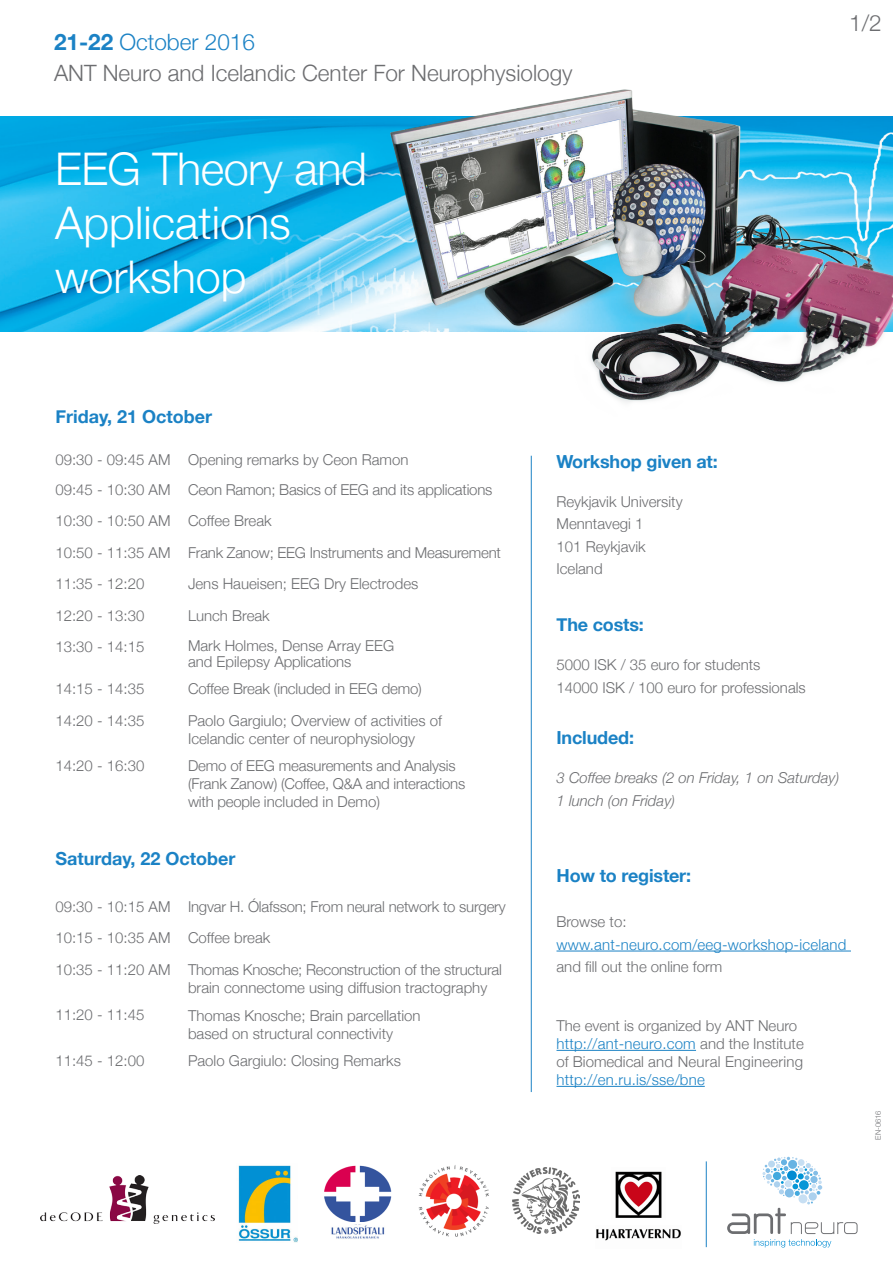
<style>
.page{position:relative;width:893px;height:1263px;background:#fff}
.page>*{position:absolute;margin:0;border:0;box-sizing:border-box;transform-origin:0 0}
.t1{font:300 45px/54px "Helvetica Neue";color:#fff}
.t2{font:300 22.5px "Helvetica Neue";color:#6c6d70}
.t3{font:300 22.5px "Helvetica Neue";color:#1b82c5}
.t4{font:700 18px "Helvetica Neue";letter-spacing:-.01em;color:#1b82c5}
.t5{font:300 15px/18px "Helvetica Neue";color:#6c6d70}
.t6{font:300 15px/22.5px "Helvetica Neue";letter-spacing:.015em;color:#1b82c5}
.t7{font:italic 300 15px/22.5px "Helvetica Neue";color:#6c6d70}
.t8{font:300 7.5px "Helvetica Neue";color:#6c6d70}
.s1{font-weight:700}
.s2{color:#6c6d70}
.s3{color:#1b82c5}
</style>
<div class="page">
<img style="left:0;top:117px;width:337px;height:215px">
<img style="left:41px;top:1175px;width:174px;height:48px">
<img style="left:238px;top:1165px;width:60px;height:77px">
<img style="left:418px;top:1165px;width:71px;height:72px">
<img style="left:331px;top:1225px;width:54px;height:14px">
<img style="left:324px;top:1165px;width:68px;height:56px">
<img style="left:596px;top:1229px;width:85px;height:12px">
<img style="left:615px;top:1171px;width:47px;height:47px">
<img style="left:512px;top:1168px;width:67px;height:66px">
<hr style="left:531px;top:456px;width:1px;height:636px;background:#1b82c5">
<hr style="left:706px;top:1161px;width:1px;height:86px;background:#1b82c5">
<svg style="left:727px;top:1157px;width:130px;height:90px"></svg>
<img style="left:337px;top:89px;width:556px;height:314px">
<hr style="left:556px;top:1050px;width:140px;height:1px;background:#1b82c5">
<hr style="left:556px;top:1086px;width:149px;height:1px;background:#1b82c5">
<hr style="left:556px;top:951px;width:295px;height:1px;background:#1b82c5">
<p class="t3" style="left:54px;top:28px;width:202px"><span class="s1">21-22</span> October 2016</p>
<p class="t2" style="left:54px;top:59px;width:520px">ANT Neuro and Icelandic Center For Neurophysiology</p>
<p class="t1" style="left:55px;top:141px;width:313px">EEG Theory and<br>Applications workshop</p>
<p class="t2" style="left:849px;top:9px;width:34px">1/2</p>
<p class="t4" style="left:55px;top:406px;width:158px">Friday, 21 October</p>
<p class="t5" style="left:55px;top:445px;width:117px;line-height:29.2px">09:30 - 09:45 AM<br>09:45 - 10:30 AM</p>
<p class="t5" style="left:55px;top:505px;width:117px;line-height:31.5px;text-align:justify">10:30 - 10:50 AM 10:50 - 11:35 AM 11:35 - 12:20</p>
<p class="t5" style="left:55px;top:606px;width:90px">12:20 - 13:30</p>
<p class="t5" style="left:55px;top:637px;width:90px">13:30 - 14:15</p>
<p class="t5" style="left:55px;top:679px;width:90px">14:15 - 14:35</p>
<p class="t5" style="left:55px;top:711px;width:90px">14:20 - 14:35</p>
<p class="t5" style="left:55px;top:756px;width:90px">14:20 - 16:30</p>
<p class="t5" style="left:188px;top:450px;width:222px">Opening remarks by Ceon Ramon</p>
<p class="t5" style="left:188px;top:480px;width:306px">Ceon Ramon; Basics of EEG and its applications</p>
<p class="t5" style="left:188px;top:512px;width:85px">Coffee Break</p>
<p class="t5" style="left:188px;top:543px;width:314px">Frank Zanow; EEG Instruments and Measurement</p>
<p class="t5" style="left:188px;top:575px;width:232px">Jens Haueisen; EEG Dry Electrodes</p>
<p class="t5" style="left:188px;top:606px;width:83px">Lunch Break</p>
<p class="t5" style="left:188px;top:637px;width:208px;line-height:16.5px">Mark Holmes, Dense Array EEG and Epilepsy Applications</p>
<p class="t5" style="left:188px;top:680px;width:235px">Coffee Break (included in EEG demo)</p>
<p class="t5" style="left:188px;top:711px;width:255px">Paolo Gargiulo; Overview of activities of<br>Icelandic center of neurophysiology</p>
<p class="t5" style="left:188px;top:756px;width:279px">Demo of EEG measurements and Analysis (Frank Zanow) (Coffee, Q&amp;A and interactions with people included in Demo)</p>
<p class="t4" style="left:556px;top:450px;width:163px">Workshop given at:</p>
<p class="t5" style="left:556px;top:492px;width:128px">Reykjavik University</p>
<p class="t5" style="left:556px;top:515px;width:88px">Menntavegi 1</p>
<p class="t5" style="left:556px;top:537px;width:91px">101 Reykjavik</p>
<p class="t5" style="left:556px;top:560px;width:48px">Iceland</p>
<p class="t4" style="left:556px;top:614px;width:89px">The costs:</p>
<p class="t5" style="left:556px;top:654px;width:251px;line-height:22.5px">5000 ISK / 35 euro for students<br>14000 ISK / 100 euro for professionals</p>
<p class="t4" style="left:556px;top:726px;width:79px">Included:</p>
<p class="t7" style="left:556px;top:766px;width:284px">3 Coffee breaks (2 on Friday, 1 on Saturday)<br>1 lunch (on Friday)</p>
<p class="t4" style="left:55px;top:848px;width:182px">Saturday, 22 October</p>
<p class="t5" style="left:55px;top:897px;width:117px">09:30 - 10:15 AM</p>
<p class="t5" style="left:55px;top:922px;width:117px;line-height:31.5px">10:15 - 10:35 AM<br>10:35 - 11:20 AM</p>
<p class="t5" style="left:55px;top:1005px;width:90px">11:20 - 11:45</p>
<p class="t5" style="left:55px;top:1051px;width:90px">11:45 - 12:00</p>
<p class="t5" style="left:188px;top:897px;width:319px">Ingvar H. Ólafsson; From neural network to surgery</p>
<p class="t5" style="left:188px;top:929px;width:84px">Coffee break</p>
<p class="t5" style="left:188px;top:960px;width:315px">Thomas Knosche; Reconstruction of the structural brain connectome using diffusion tractography</p>
<p class="t5" style="left:188px;top:1007px;width:234px">Thomas Knosche; Brain parcellation based on structural connectivity</p>
<p class="t5" style="left:188px;top:1052px;width:214px">Paolo Gargiulo: Closing Remarks</p>
<p class="t4" style="left:556px;top:864px;width:136px">How to register:</p>
<p class="t6" style="left:556px;top:910px;width:291px"><span class="s2">Browse to: </span>www.ant-neuro.com/eeg-workshop-iceland <span class="s2">and fill out the online form</span></p>
<p class="t5" style="left:556px;top:1016px;width:249px">The event is organized by ANT Neuro <span class="s3">http://ant-neuro.com</span> and the Institute of Biomedical and Neural Engineering <span class="s3">http://en.ru.is/sse/bne</span></p>
<p class="t8" style="left:873px;top:1140px;width:31px;rotate:-90deg">EN-0616</p>
</div>
